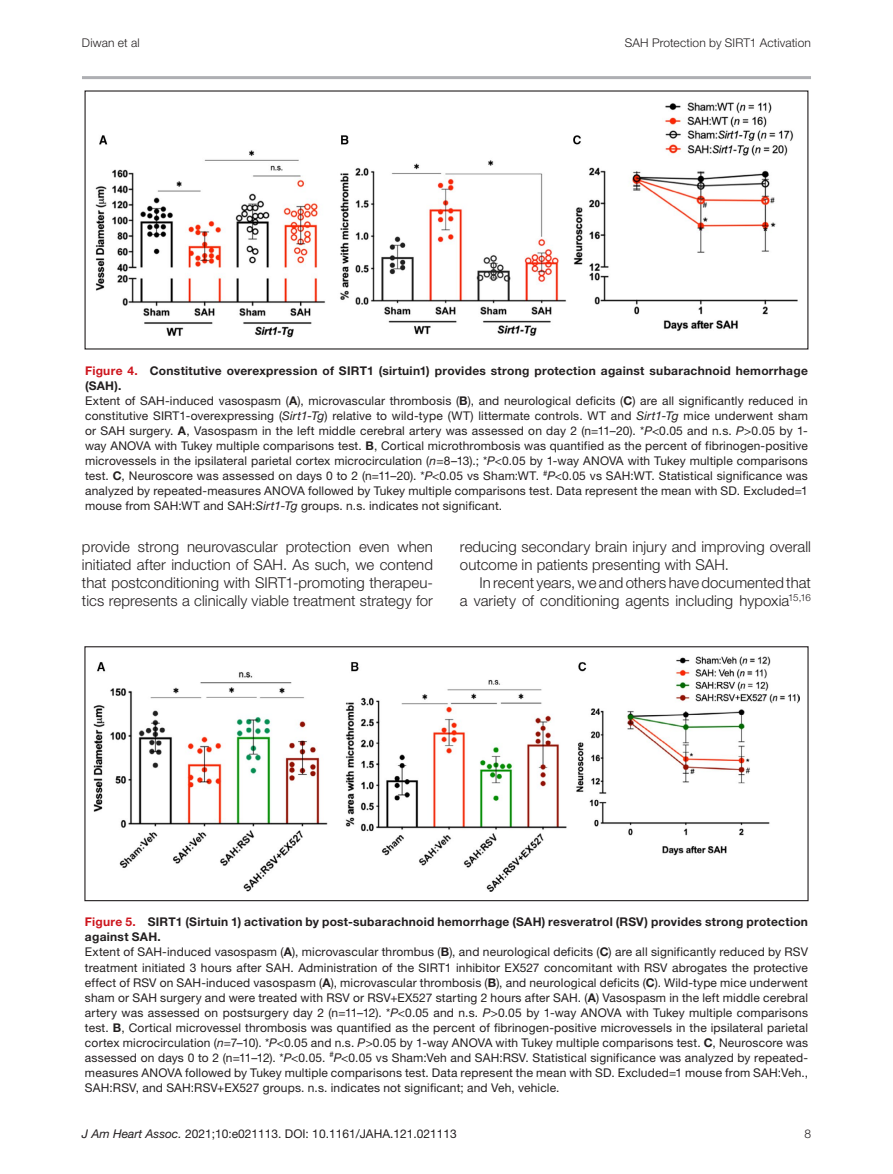
<style>
.page{position:relative;width:893px;height:1174px;background:#fff}
.page>*{position:absolute;margin:0;border:0;box-sizing:border-box;transform-origin:0 0}
.t1{font:300 15px/18px "Helvetica Neue LT Std";letter-spacing:.005em;color:#231f20;text-align:justify}
.t2{font:12px/15px "Helvetica Neue LT Std";letter-spacing:.015em;color:#231f20}
.t3{font:300 12px "Helvetica Neue LT Std";letter-spacing:.01em;color:#231f20}
.s1{font-weight:700;color:#cd151d}
.s2{font-weight:700}
.s3{font-style:italic}
</style>
<div class="page">
<img style="left:95px;top:102px;width:703px;height:236px">
<img style="left:93px;top:656px;width:706px;height:235px">
<div style="left:84px;top:646px;width:725px;height:255px;border:1px solid #231f20"></div>
<hr style="left:82px;top:76px;width:729px;height:3px;background:#aeafb3">
<p class="t3" style="left:82px;top:35px;width:59px">Diwan et al</p>
<p class="t3" style="left:625px;top:35px;width:188px">SAH Protection by SIRT1 Activation</p>
<p class="t2" style="left:85px;top:363px;width:724px"><span class="s1">Figure 4.</span> <span class="s2">Constitutive overexpression of SIRT1 (sirtuin1) provides strong protection against subarachnoid hemorrhage (SAH).<br></span>Extent of SAH-induced vasospasm (<span class="s2">A</span>), microvascular thrombosis (<span class="s2">B</span>), and neurological deficits (<span class="s2">C</span>) are all significantly reduced in constitutive SIRT1-overexpressing (<span class="s3">Sirt1-Tg</span>) relative to wild-type (WT) littermate controls. WT and <span class="s3">Sirt1-Tg</span> mice underwent sham or SAH surgery. <span class="s2">A</span>, Vasospasm in the left middle cerebral artery was assessed on day 2 (n=11–20). *<span class="s3">P</span>&lt;0.05 and n.s. <span class="s3">P</span>&gt;0.05 by 1- way ANOVA with Tukey multiple comparisons test. <span class="s2">B</span>, Cortical microthrombosis was quantified as the percent of fibrinogen-positive microvessels in the ipsilateral parietal cortex microcirculation (<span class="s3">n</span>=8–13).; *<span class="s3">P</span>&lt;0.05 by 1-way ANOVA with Tukey multiple comparisons test. <span class="s2">C</span>, Neuroscore was assessed on days 0 to 2 (n=11–20). *<span class="s3">P</span>&lt;0.05 vs Sham:WT. <sup>#</sup><span class="s3">P</span>&lt;0.05 vs SAH:WT. Statistical significance was analyzed by repeated-measures ANOVA followed by Tukey multiple comparisons test. Data represent the mean with SD. Excluded=1 mouse from SAH:WT and SAH:<span class="s3">Sirt1-Tg</span> groups. n.s. indicates not significant.</p>
<p class="t1" style="left:82px;top:537px;width:352px">provide strong neurovascular protection even when initiated after induction of SAH. As such, we contend that postconditioning with SIRT1-promoting therapeu&shy;tics represents a clinically viable treatment strategy for</p>
<p class="t1" style="left:460px;top:537px;width:352px">reducing secondary brain injury and improving overall outcome in patients presenting with SAH.</p>
<p class="t1" style="left:460px;top:573px;width:352px;text-align:right">In recent years, we and others have documented that<br>a variety of conditioning agents including hypoxia<sup>15,16</sup></p>
<p class="t2" style="left:85px;top:914px;width:725px"><span class="s1">Figure 5.</span> <span class="s2">SIRT1 (Sirtuin 1) activation by post-subarachnoid hemorrhage (SAH) resveratrol (RSV) provides strong protection against SAH.<br></span>Extent of SAH-induced vasospasm (<span class="s2">A</span>), microvascular thrombus (<span class="s2">B</span>), and neurological deficits (<span class="s2">C</span>) are all significantly reduced by RSV treatment initiated 3 hours after SAH. Administration of the SIRT1 inhibitor EX527 concomitant with RSV abrogates the protective effect of RSV on SAH-induced vasospasm (<span class="s2">A</span>), microvascular thrombosis (<span class="s2">B</span>), and neurological deficits (<span class="s2">C</span>). Wild-type mice underwent sham or SAH surgery and were treated with RSV or RSV+EX527 starting 2 hours after SAH. (<span class="s2">A</span>) Vasospasm in the left middle cerebral artery was assessed on postsurgery day 2 (n=11–12). *<span class="s3">P</span>&lt;0.05 and n.s. <span class="s3">P</span>&gt;0.05 by 1-way ANOVA with Tukey multiple comparisons test. <span class="s2">B</span>, Cortical microvessel thrombosis was quantified as the percent of fibrinogen-positive microvessels in the ipsilateral parietal cortex microcirculation (<span class="s3">n</span>=7–10). *<span class="s3">P</span>&lt;0.05 and n.s. <span class="s3">P</span>&gt;0.05 by 1-way ANOVA with Tukey multiple comparisons test. <span class="s2">C</span>, Neuroscore was assessed on days 0 to 2 (n=11–12). *<span class="s3">P</span>&lt;0.05. <sup>#</sup><span class="s3">P</span>&lt;0.05 vs Sham:Veh and SAH:RSV. Statistical significance was analyzed by repeated&shy;measures ANOVA followed by Tukey multiple comparisons test. Data represent the mean with SD. Excluded=1 mouse from SAH:Veh., SAH:RSV, and SAH:RSV+EX527 groups. n.s. indicates not significant; and Veh, vehicle.</p>
<p class="t2" style="left:82px;top:1126px;width:376px"><span class="s3">J Am Heart Assoc.</span> 2021;10:e021113. DOI: 10.1161/JAHA.121.021113</p>
<p class="t3" style="left:804px;top:1126px;width:8px">8</p>
</div>
